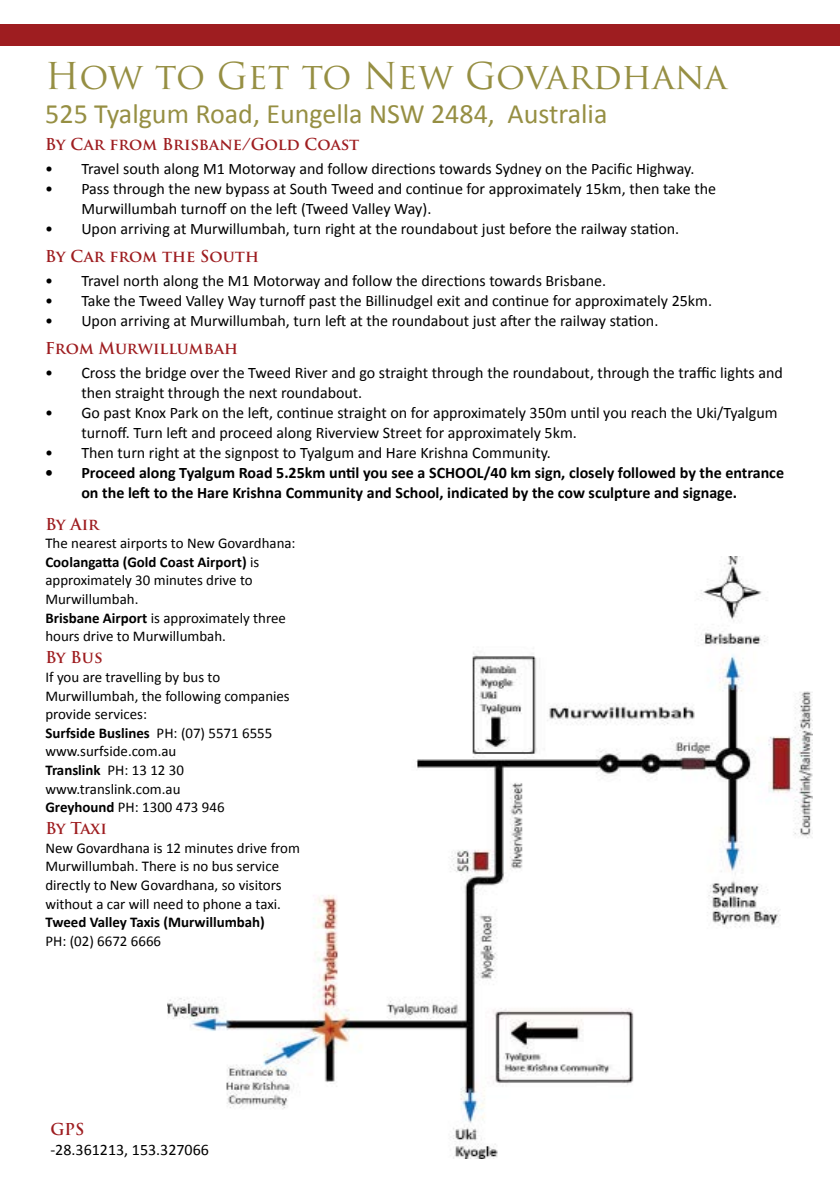
<style>
.page{position:relative;width:840px;height:1191px;background:#fff}
.page>*{position:absolute;margin:0;border:0;box-sizing:border-box;transform-origin:0 0}
.t1{font:36px "Trajan Pro";color:#968f43}
.t2{font:28px "Calibri";color:#968f43}
.t3{font:16px/20px "Calibri";color:#000}
.t4{font:700 16px/20px "Calibri";color:#000}
.t5{font:700 16px "Trajan Pro";color:#9e1d20}
.t6{font:14.8px/18.6px "Calibri";color:#000}
.t7{font:700 14.8px "Calibri";color:#000}
.s1{font-weight:700}
</style>
<div class="page">
<img style="left:167px;top:557px;width:645px;height:601px">
<div style="left:0;top:24px;width:839px;height:21px;background:#9e1d20"></div>
<h1 class="t1" style="left:45px;top:53px;width:682px">How to Get to New Govardhana</h1>
<h2 class="t2" style="left:45px;top:96px;width:563px">525 Tyalgum Road, Eungella NSW 2484, Australia</h2>
<p class="t5" style="left:45px;top:134px;width:315px">By Car from Brisbane/Gold Coast</p>
<p class="t3" style="left:45px;top:158px;width:650px">• Travel south along M1 Motorway and follow directions towards Sydney on the Pacific Highway.</p>
<p class="t3" style="left:81px;top:178px;width:636px;text-indent:-36px">• Pass through the new bypass at South Tweed and continue for approximately 15km, then take the<br>Murwillumbah turnoff on the left (Tweed Valley Way).</p>
<p class="t3" style="left:45px;top:218px;width:635px">• Upon arriving at Murwillumbah, turn right at the roundabout just before the railway station.</p>
<p class="t5" style="left:45px;top:246px;width:215px">By Car from the South</p>
<p class="t3" style="left:45px;top:270px;width:562px">• Travel north along the M1 Motorway and follow the directions towards Brisbane.</p>
<p class="t3" style="left:45px;top:290px;width:667px">• Take the Tweed Valley Way turnoff past the Billinudgel exit and continue for approximately 25km.</p>
<p class="t3" style="left:45px;top:310px;width:614px">• Upon arriving at Murwillumbah, turn left at the roundabout just after the railway station.</p>
<p class="t5" style="left:45px;top:338px;width:194px">From Murwillumbah</p>
<p class="t3" style="left:81px;top:362px;width:702px;text-indent:-36px">• Cross the bridge over the Tweed River and go straight through the roundabout, through the traffic lights and then straight through the next roundabout.</p>
<p class="t3" style="left:81px;top:402px;width:697px;text-indent:-36px">• Go past Knox Park on the left, continue straight on for approximately 350m until you reach the Uki/Tyalgum turnoff. Turn left and proceed along Riverview Street for approximately 5km.</p>
<p class="t3" style="left:45px;top:442px;width:507px">• Then turn right at the signpost to Tyalgum and Hare Krishna Community.</p>
<p class="t4" style="left:81px;top:462px;width:703px;text-indent:-36px">• Proceed along Tyalgum Road 5.25km until you see a SCHOOL/40 km sign, closely followed by the entrance on the left to the Hare Krishna Community and School, indicated by the cow sculpture and signage.</p>
<p class="t5" style="left:45px;top:514px;width:55px">By Air</p>
<p class="t6" style="left:45px;top:533px;width:251px">The nearest airports to New Govardhana:<br><span class="s1">Coolangatta (Gold Coast Airport)</span> is approximately 30 minutes drive to<br>Murwillumbah.<br><span class="s1">Brisbane Airport</span> is approximately three hours drive to Murwillumbah.</p>
<p class="t5" style="left:45px;top:647px;width:59px">By Bus</p>
<p class="t6" style="left:45px;top:667px;width:246px">If you are travelling by bus to<br>Murwillumbah, the following companies provide services:<br><span class="s1">Surfside Buslines</span> PH: (07) 5571 6555 www.surfside.com.au<br><span class="s1">Translink</span> PH: 13 12 30 www.translink.com.au<br><span class="s1">Greyhound</span> PH: 1300 473 946</p>
<p class="t5" style="left:45px;top:818px;width:63px">By Taxi</p>
<p class="t6" style="left:45px;top:838px;width:256px">New Govardhana is 12 minutes drive from Murwillumbah. There is no bus service directly to New Govardhana, so visitors without a car will need to phone a taxi.</p>
<p class="t7" style="left:45px;top:913px;width:221px">Tweed Valley Taxis (Murwillumbah)</p>
<p class="t6" style="left:45px;top:931px;width:117px">PH: (02) 6672 6666</p>
<p class="t5" style="left:50px;top:1119px;width:36px">GPS</p>
<p class="t3" style="left:50px;top:1139px;width:160px">-28.361213, 153.327066</p>
</div>
